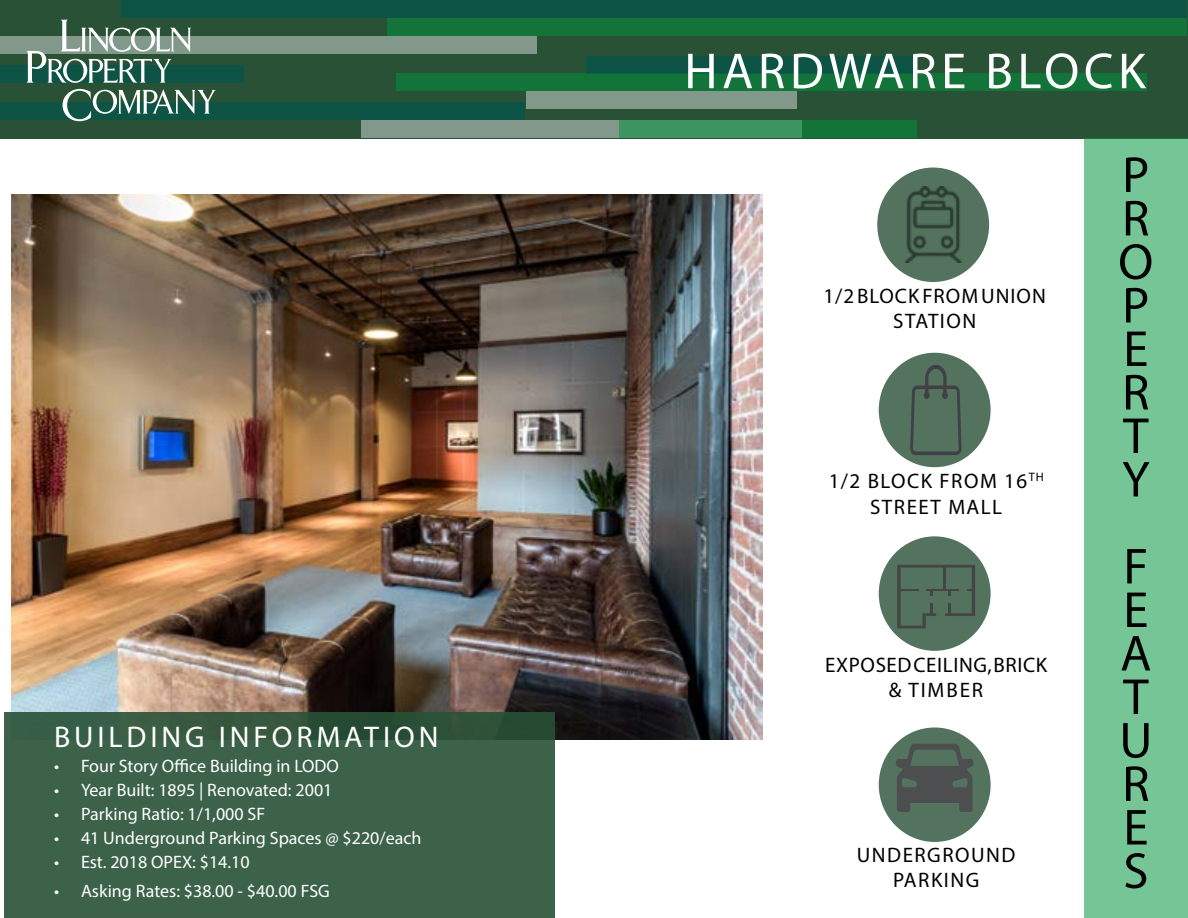
<style>
.page{position:relative;width:1188px;height:918px;background:#fff}
.page>*{position:absolute;margin:0;border:0;box-sizing:border-box;transform-origin:0 0}
.t1{font:51px/43.5px "Myriad Pro";color:#000;text-align:justify}
.t2{font:51px "Myriad Pro";letter-spacing:.09em;color:#fff}
.t3{font:30px "Myriad Pro";letter-spacing:.13em;color:#fff}
.t4{font:21px/25.2px "Myriad Pro";letter-spacing:.07em;color:#000;text-align:center}
.t5{font:21px/25.2px "Myriad Pro";letter-spacing:.03em;color:#000;text-align:center}
.t6{font:21px/25.2px "Myriad Pro";letter-spacing:.045em;color:#000;text-align:center}
.t7{font:18px "Myriad Pro";color:#fff}
</style>
<div class="page">
<img style="left:12px;top:194px;width:750px;height:545px">
<div style="left:0;top:0;width:1188px;height:138px;background:#285136"></div>
<div style="left:121px;top:0;width:1065px;height:18px;background:#0e5446"></div>
<div style="left:361px;top:121px;width:441px;height:17px;background:#82988b"></div>
<div style="left:387px;top:18px;width:799px;height:18px;background:#127439"></div>
<svg style="left:619px;top:121px;width:297px;height:17px;background:#2b8851"></svg>
<div style="left:396px;top:74px;width:751px;height:17px;background:#127439"></div>
<div style="left:526px;top:91px;width:270px;height:18px;background:#82988b"></div>
<div style="left:0;top:102px;width:525px;height:18px;background:#0e5446"></div>
<div style="left:0;top:36px;width:537px;height:17px;background:#82988b"></div>
<div style="left:586px;top:56px;width:330px;height:18px;background:#0e5446"></div>
<div style="left:0;top:65px;width:244px;height:17px;background:#0e5446"></div>
<svg style="left:26px;top:20px;width:165px;height:63px"></svg>
<svg style="left:62px;top:89px;width:154px;height:32px"></svg>
<div style="left:1085px;top:138px;width:103px;height:780px;background:#76c596"></div>
<div style="left:879px;top:353px;width:112px;height:114px;background:#53735e;border-radius:50%"></div>
<div style="left:879px;top:536px;width:112px;height:115px;background:#53735e;border-radius:50%"></div>
<div style="left:879px;top:727px;width:112px;height:115px;background:#53735e;border-radius:50%"></div>
<svg style="left:897px;top:565px;width:78px;height:63px"></svg>
<svg style="left:895px;top:744px;width:79px;height:68px"></svg>
<svg style="left:4px;top:712px;width:551px;height:206px;background:#3b6048"></svg>
<svg style="left:910px;top:365px;width:52px;height:90px"></svg>
<div style="left:877px;top:168px;width:112px;height:114px;background:#53735e;border-radius:50%"></div>
<img style="left:905px;top:187px;width:57px;height:76px">
<h2 class="t3" style="left:54px;top:718px;width:386px">BUILDING INFORMATION</h2>
<p class="t7" style="left:54px;top:755px;width:287px">• Four Story Office Building in LODO</p>
<p class="t7" style="left:54px;top:779px;width:280px">• Year Built: 1895 | Renovated: 2001</p>
<p class="t7" style="left:54px;top:803px;width:213px">• Parking Ratio: 1/1,000 SF</p>
<p class="t7" style="left:54px;top:827px;width:369px">• 41 Underground Parking Spaces @ $220/each</p>
<p class="t7" style="left:54px;top:851px;width:197px">• Est. 2018 OPEX: $14.10</p>
<p class="t7" style="left:54px;top:880px;width:277px">• Asking Rates: $38.00 - $40.00 FSG</p>
<h1 class="t2" style="left:684px;top:40px;width:463px">HARDWARE BLOCK</h1>
<p class="t6" style="left:823px;top:283px;width:224px">1/2 BLOCK FROM UNION<br>STATION</p>
<p class="t4" style="left:829px;top:468px;width:217px">1/2 BLOCK FROM 16<sup>TH<br></sup>STREET MALL</p>
<p class="t5" style="left:825px;top:652px;width:224px">EXPOSED CEILING, BRICK &amp; TIMBER</p>
<p class="t4" style="left:857px;top:842px;width:160px">UNDERGROUND<br>PARKING</p>
<h1 class="t1" style="left:1118px;top:152px;width:37px">P R O P E R T Y</h1>
<h1 class="t1" style="left:1119px;top:544px;width:34px">F E A T U R E S</h1>
</div>
